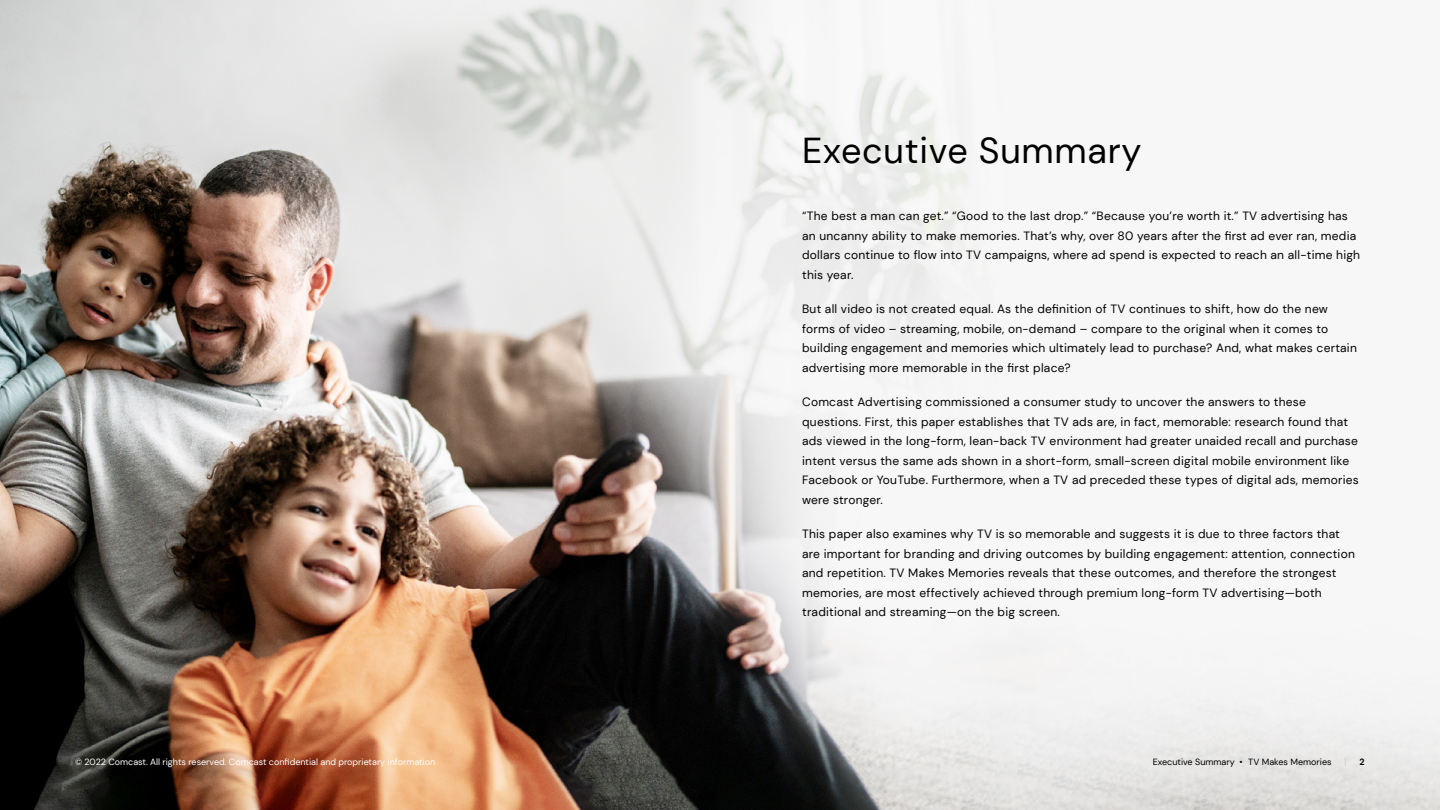
<style>
.page{position:relative;width:1440px;height:810px;background:#fff}
.page>*{position:absolute;margin:0;border:0;box-sizing:border-box;transform-origin:0 0}
.t1{font:36px "DM Sans";letter-spacing:.02em;color:#000}
.t2{font:12px/19.5px "DM Sans";letter-spacing:.02em;color:#000}
.t3{font:9px "DM Sans";color:#fff}
.t4{font:9px "DM Sans";color:#000}
.t5{font:700 9px "DM Sans";color:#000}
</style>
<div class="page">
<img style="left:0;top:0;width:1440px;height:810px">
<h1 class="t1" style="left:802px;top:128px;width:341px">Executive Summary</h1>
<p class="t2" style="left:802px;top:206px;width:560px">“The best a man can get.” “Good to the last drop.” “Because you’re worth it.” TV advertising has an uncanny ability to make memories. That’s why, over 80 years after the first ad ever ran, media dollars continue to flow into TV campaigns, where ad spend is expected to reach an all-time high this year.</p>
<p class="t2" style="left:802px;top:299px;width:556px">But all video is not created equal. As the definition of TV continues to shift, how do the new forms of video – streaming, mobile, on-demand – compare to the original when it comes to building engagement and memories which ultimately lead to purchase? And, what makes certain advertising more memorable in the first place?</p>
<p class="t2" style="left:802px;top:392px;width:558px">Comcast Advertising commissioned a consumer study to uncover the answers to these questions. First, this paper establishes that TV ads are, in fact, memorable: research found that ads viewed in the long-form, lean-back TV environment had greater unaided recall and purchase intent versus the same ads shown in a short-form, small-screen digital mobile environment like Facebook or YouTube. Furthermore, when a TV ad preceded these types of digital ads, memories were stronger.</p>
<p class="t2" style="left:802px;top:524px;width:554px">This paper also examines why TV is so memorable and suggests it is due to three factors that are important for branding and driving outcomes by building engagement: attention, connection and repetition. TV Makes Memories reveals that these outcomes, and therefore the strongest memories, are most effectively achieved through premium long-form TV advertising—both traditional and streaming—on the big screen.</p>
<p class="t3" style="left:75px;top:756px;width:362px">© 2022 Comcast. All rights reserved. Comcast confidential and proprietary information</p>
<p class="t4" style="left:1153px;top:756px;width:180px">Executive Summary • TV Makes Memories</p>
<p class="t5" style="left:1359px;top:756px;width:7px">2</p>
</div>
